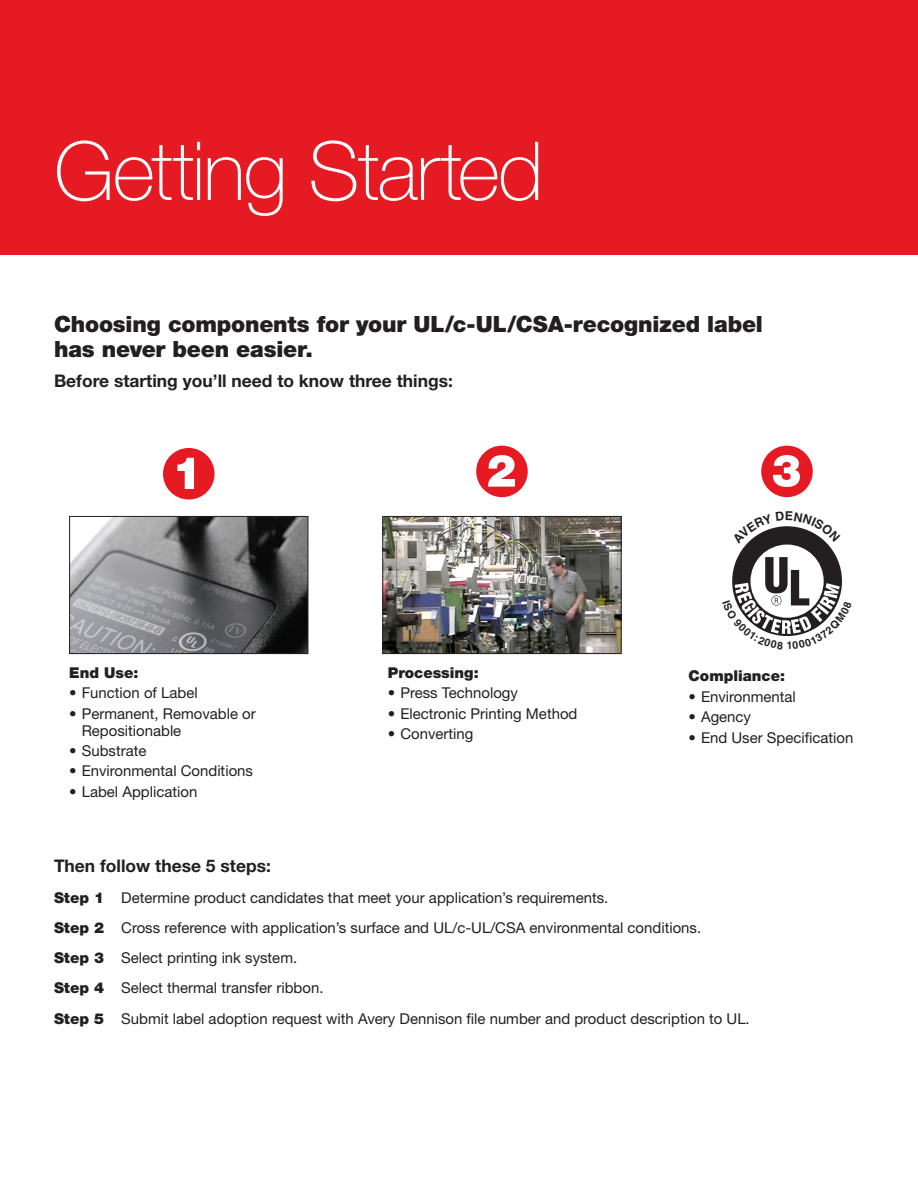
<style>
.page{position:relative;width:918px;height:1188px;background:#fff}
.page>*{position:absolute;margin:0;border:0;box-sizing:border-box;transform-origin:0 0}
.t1{font:100 81.45px "Helvetica Neue LT Std";letter-spacing:-.025em;color:#fff}
.t2{font:900 22.35px/24.9px "Helvetica Neue LT Std";letter-spacing:-.01em;color:#231f20}
.Chart_Copy{font:700 17.4px "Helvetica Neue LT Std";color:#231f20}
.Chart_Copy-2{font:15px/16.8px "Helvetica Neue LT Std";color:#231f20}
.Chart_Copy-3{font:900 15px "Helvetica Neue LT Std";color:#231f20}
.s1{font-weight:900}
</style>
<div class="page">
<div style="left:0;top:0;width:918px;height:255px;background:#e51a23"></div>
<img style="left:71px;top:518px;width:235px;height:134px">
<div style="left:69px;top:516px;width:239px;height:138px;border:1px solid #231f20"></div>
<img style="left:385px;top:518px;width:234px;height:134px">
<div style="left:383px;top:516px;width:238px;height:138px;border:1px solid #231f20"></div>
<div style="left:163px;top:448px;width:52px;height:52px;background:#e51a23;border-radius:50%"></div>
<div style="left:476px;top:446px;width:52px;height:51px;background:#e51a23;border-radius:50%"></div>
<div style="left:761px;top:446px;width:52px;height:51px;background:#e51a23;border-radius:50%"></div>
<svg style="left:177px;top:458px;width:17px;height:31px"></svg>
<svg style="left:488px;top:455px;width:27px;height:32px"></svg>
<svg style="left:773px;top:455px;width:27px;height:32px"></svg>
<svg style="left:732px;top:526px;width:110px;height:110px"></svg>
<p class="t1" style="left:54px;top:124px;width:491px">Getting Started</p>
<p class="t2" style="left:54px;top:312px;width:710px">Choosing components for your UL/c-UL/CSA-recognized label has never been easier.</p>
<p class="Chart_Copy" style="left:54px;top:370px;width:400px">Before starting you’ll need to know three things:</p>
<p class="Chart_Copy-3" style="left:69px;top:664px;width:71px">End Use:</p>
<p class="Chart_Copy-2" style="left:69px;top:684px;width:130px">• Function of Label</p>
<p class="Chart_Copy-2" style="left:82px;top:705px;width:176px;text-indent:-12px">• Permanent, Removable or<br>Repositionable</p>
<p class="Chart_Copy-2" style="left:69px;top:742px;width:79px">• Substrate</p>
<p class="Chart_Copy-2" style="left:69px;top:762px;width:185px">• Environmental Conditions</p>
<p class="Chart_Copy-2" style="left:69px;top:783px;width:130px">• Label Application</p>
<p class="Chart_Copy-3" style="left:388px;top:664px;width:92px">Processing:</p>
<p class="Chart_Copy-2" style="left:388px;top:684px;width:132px">• Press Technology</p>
<p class="Chart_Copy-2" style="left:388px;top:705px;width:191px">• Electronic Printing Method</p>
<p class="Chart_Copy-2" style="left:388px;top:725px;width:87px">• Converting</p>
<p class="Chart_Copy-3" style="left:689px;top:667px;width:98px">Compliance:</p>
<p class="Chart_Copy-2" style="left:689px;top:688px;width:109px">• Environmental</p>
<p class="Chart_Copy-2" style="left:689px;top:708px;width:64px">• Agency</p>
<p class="Chart_Copy-2" style="left:689px;top:729px;width:166px">• End User Specification</p>
<p class="Chart_Copy" style="left:54px;top:855px;width:218px">Then follow these 5 steps:</p>
<p class="Chart_Copy-2" style="left:54px;top:889px;width:556px"><span class="s1">Step 1</span> Determine product candidates that meet your application’s requirements.</p>
<p class="Chart_Copy-2" style="left:54px;top:919px;width:649px"><span class="s1">Step 2</span> Cross reference with application’s surface and UL/c-UL/CSA environmental conditions.</p>
<p class="Chart_Copy-2" style="left:54px;top:949px;width:245px"><span class="s1">Step 3</span> Select printing ink system.</p>
<p class="Chart_Copy-2" style="left:54px;top:979px;width:271px"><span class="s1">Step 4</span> Select thermal transfer ribbon.</p>
<p class="Chart_Copy-2" style="left:54px;top:1010px;width:697px"><span class="s1">Step 5</span> Submit label adoption request with Avery Dennison file number and product description to UL.</p>
</div>
